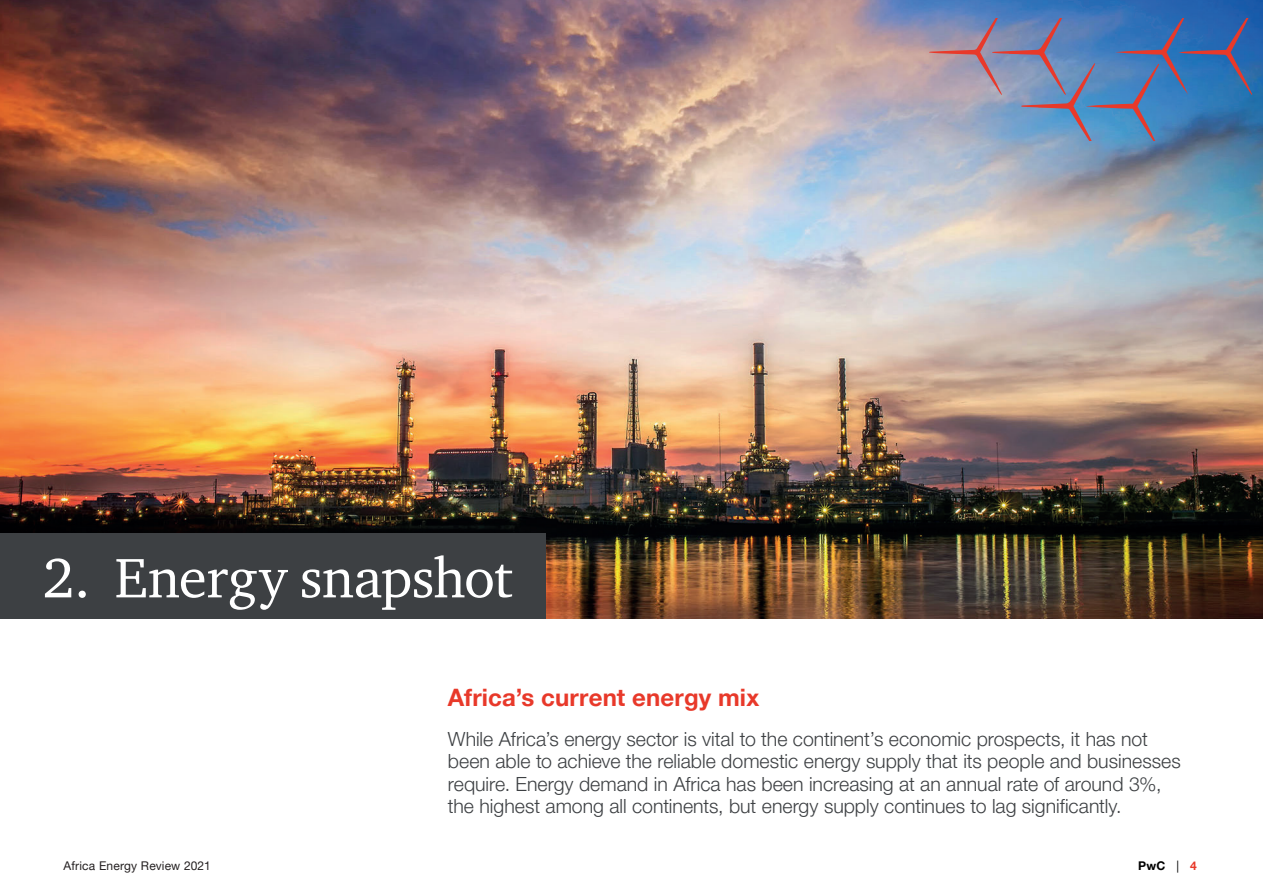
<style>
.page{position:relative;width:1263px;height:893px;background:#fff}
.page>*{position:absolute;margin:0;border:0;box-sizing:border-box;transform-origin:0 0}
.t1{font:57px "ITC Charter Com";letter-spacing:-.01em;color:#fff}
.t2{font:700 24px "Helvetica Neue LT Pro";letter-spacing:.01em;color:#e8392a}
.t3{font:300 19.5px/22.5px "Helvetica Neue LT Pro";color:#3d4043}
.t4{font:12px "Helvetica Neue LT Pro";letter-spacing:.015em;color:#231f20}
.t5{font:700 12px "Helvetica Neue LT Pro";color:#000001}
.s1{font-weight:400}
.s2{color:#e8392a}
</style>
<div class="page">
<img style="left:0;top:0;width:1263px;height:619px">
<svg style="left:929px;top:18px;width:323px;height:122px"></svg>
<div style="left:0;top:534px;width:546px;height:85px;background:#3d4043"></div>
<h1 class="t1" style="left:43px;top:543px;width:472px">2. Energy snapshot</h1>
<p class="t2" style="left:448px;top:683px;width:313px">Africa’s current energy mix</p>
<p class="t3" style="left:448px;top:727px;width:734px">While Africa’s energy sector is vital to the continent’s economic prospects, it has not been able to achieve the reliable domestic energy supply that its people and businesses require. Energy demand in Africa has been increasing at an annual rate of around 3%, the highest among all continents, but energy supply continues to lag significantly.</p>
<p class="t4" style="left:64px;top:858px;width:149px">Africa Energy Review 2021</p>
<p class="t5" style="left:1138px;top:858px;width:60px">PwC <span class="s1">|</span> <span class="s2">4</span></p>
</div>
